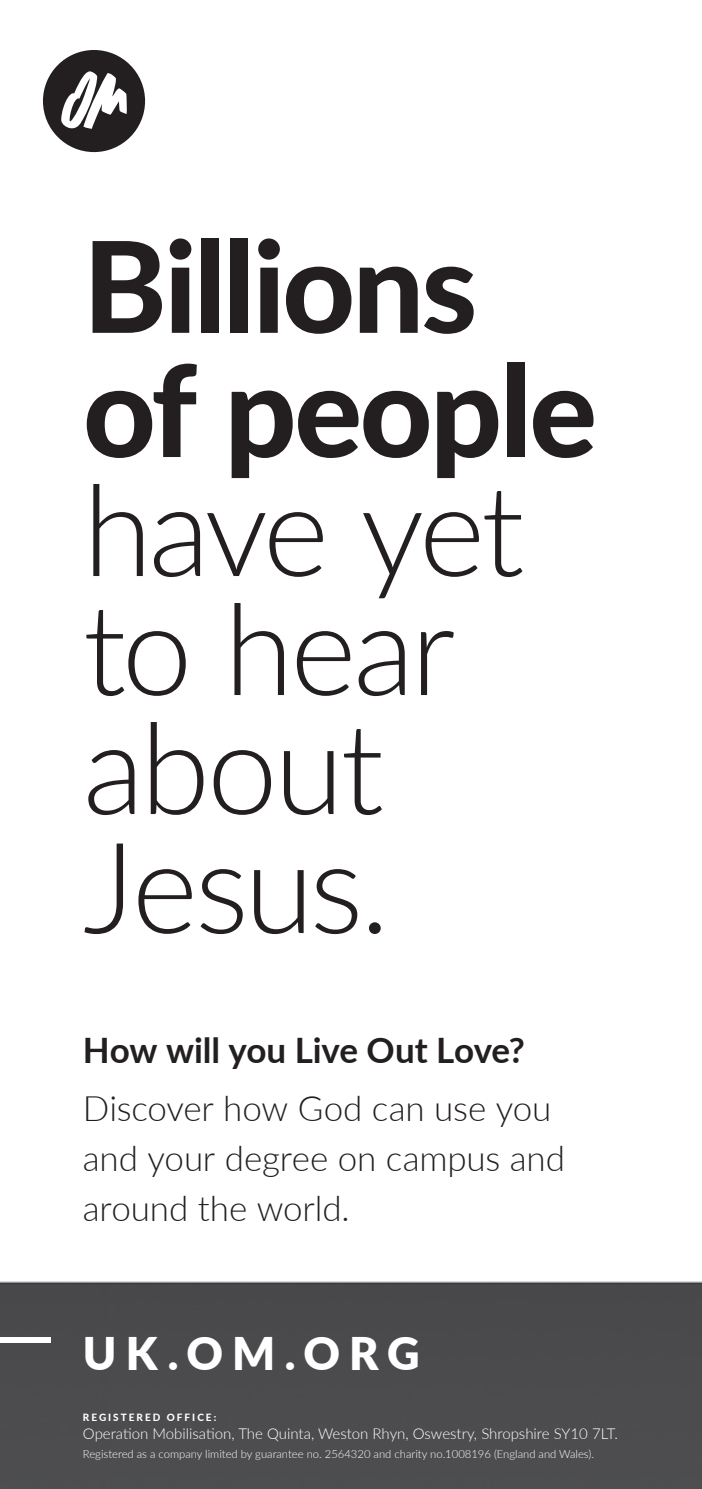
<style>
.page{position:relative;width:702px;height:1489px;background:#fff}
.page>*{position:absolute;margin:0;border:0;box-sizing:border-box;transform-origin:0 0}
.t1{font:300 126.5px/119px "Lato";letter-spacing:-.03em;color:#231f20}
.t2{font:800 126.5px/124px "Lato";letter-spacing:-.02em;color:#231f20}
.t3{font:900 45px "Lato";letter-spacing:.2em;color:#fff}
.t4{font:300 35px/50px "Lato";letter-spacing:-.005em;color:#231f20}
.t5{font:700 35px "Lato";letter-spacing:-.005em;color:#231f20}
.t6{font:300 15px "Lato";color:#fff}
.t7{font:300 11.25px "Lato";color:#fff}
.t8{font:800 10px "Lato";letter-spacing:.2em;color:#fff}
</style>
<div class="page">
<img style="left:0;top:100px;width:702px;height:1388px">
<svg style="left:43px;top:50px;width:102px;height:102px"></svg>
<div style="left:0;top:1337px;width:51px;height:5px;background:#fff"></div>
<h1 class="t2" style="left:83px;top:219px;width:515px">Billions of people</h1>
<h1 class="t1" style="left:83px;top:466px;width:443px">have yet to hear about<br>Jesus.</h1>
<h3 class="t5" style="left:83px;top:1024px;width:443px">How will you Live Out Love?</h3>
<h3 class="t4" style="left:83px;top:1081px;width:483px">Discover how God can use you and your degree on campus and around the world.</h3>
<h2 class="t3" style="left:83px;top:1319px;width:338px">UK.OM.ORG</h2>
<p class="t8" style="left:83px;top:1409px;width:135px">REGISTERED OFFICE:</p>
<h3 class="t6" style="left:83px;top:1422px;width:536px">Operation Mobilisation, The Quinta, Weston Rhyn, Oswestry, Shropshire SY10 7LT.</h3>
<p class="t7" style="left:83px;top:1445px;width:512px">Registered as a company limited by guarantee no. 2564320 and charity no.1008196 (England and Wales).</p>
</div>
